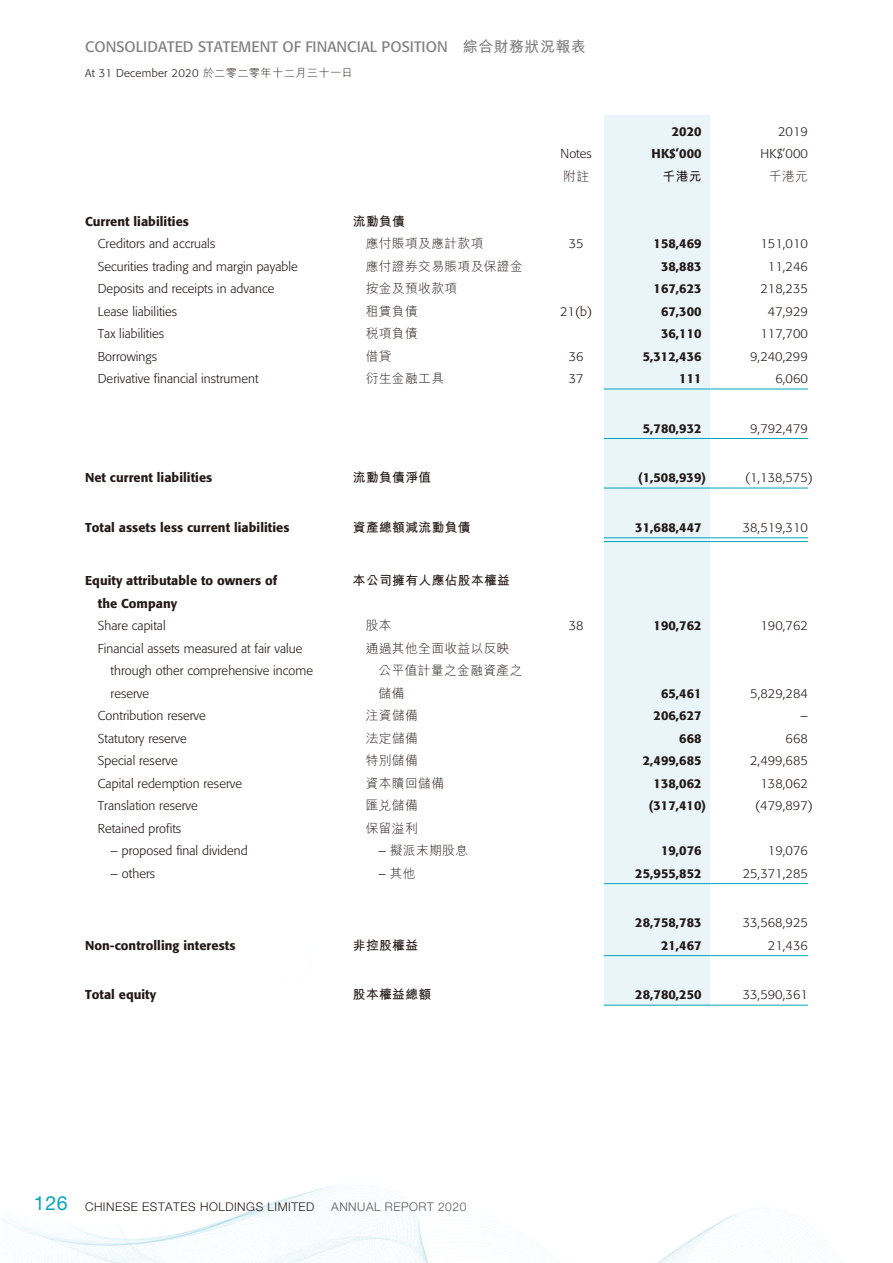
<style>
.page{position:relative;width:893px;height:1263px;background:#fff}
.page>*{position:absolute;margin:0;border:0;box-sizing:border-box;transform-origin:0 0}
.t1{font:15px "Formata";letter-spacing:.005em;color:#808080}
.t2{font:300 12.75px/22.5px "Formata";letter-spacing:.005em;color:#231916}
.t3{font:500 12.75px/22.5px "Formata";letter-spacing:.005em;color:#231916}
.t4{font:300 12.75px/22.5px "M Hei HK";letter-spacing:.03em;color:#231916}
.t5{font:700 12.75px "M Hei HK";letter-spacing:.03em;color:#231916}
.t6{font:300 12px "Helvetica Neue LT Std";letter-spacing:.045em;color:#231916}
.t7{font:300 12px "Helvetica Neue LT Std";letter-spacing:.045em;color:#595857}
.t8{font:300 11.25px "Formata";letter-spacing:.03em;color:#231916}
.s1{font-family:"M Hei HK";font-weight:700}
.s2{font-family:"M Hei HK"}
.s3{font-family:"Formata"}
.s4{font-weight:400;font-size:19.5px;color:#00a5bb}
</style>
<div class="page">
<img style="left:3px;top:388px;width:835px;height:875px">
<div style="left:604px;top:115px;width:106px;height:890px;background:#e9f5f9"></div>
<hr style="left:604px;top:389px;width:106px;height:1px;background:#00a5bb">
<hr style="left:710px;top:389px;width:98px;height:1px;background:#00a5bb">
<hr style="left:604px;top:438px;width:106px;height:1px;background:#00a5bb">
<hr style="left:710px;top:438px;width:98px;height:1px;background:#00a5bb">
<hr style="left:604px;top:488px;width:106px;height:1px;background:#00a5bb">
<hr style="left:710px;top:488px;width:98px;height:1px;background:#00a5bb">
<hr style="left:604px;top:537px;width:106px;height:1px;background:#00a5bb">
<hr style="left:604px;top:541px;width:106px;height:1px;background:#00a5bb">
<hr style="left:710px;top:537px;width:98px;height:1px;background:#00a5bb">
<hr style="left:710px;top:541px;width:98px;height:1px;background:#00a5bb">
<hr style="left:604px;top:883px;width:106px;height:1px;background:#00a5bb">
<hr style="left:710px;top:883px;width:98px;height:1px;background:#00a5bb">
<hr style="left:604px;top:955px;width:106px;height:1px;background:#00a5bb">
<hr style="left:710px;top:955px;width:98px;height:1px;background:#00a5bb">
<hr style="left:604px;top:1005px;width:106px;height:1px;background:#00a5bb">
<hr style="left:710px;top:1005px;width:98px;height:1px;background:#00a5bb">
<p class="t1" style="left:85px;top:38px;width:502px">CONSOLIDATED STATEMENT OF FINANCIAL POSITION <span class="s1">綜合財務狀況報表</span></p>
<p class="t8" style="left:85px;top:67px;width:269px">At 31 December 2020 <span class="s2">於二零二零年十二月三十一日</span></p>
<p class="t3" style="left:672px;top:120px;width:31px">2020</p>
<p class="t2" style="left:778px;top:120px;width:31px">2019</p>
<p class="t2" style="left:560px;top:143px;width:33px">Notes</p>
<p class="t3" style="left:652px;top:142px;width:51px">HK$’000</p>
<p class="t2" style="left:761px;top:143px;width:49px">HK$’000</p>
<p class="t4" style="left:563px;top:165px;width:27px">附註</p>
<p class="t5" style="left:663px;top:167px;width:40px">千港元</p>
<p class="t4" style="left:769px;top:165px;width:40px">千港元</p>
<p class="t3" style="left:85px;top:210px;width:105px">Current liabilities</p>
<p class="t5" style="left:353px;top:212px;width:54px">流動負債</p>
<p class="t2" style="left:98px;top:233px;width:119px">Creditors and accruals</p>
<p class="t4" style="left:366px;top:232px;width:119px">應付賬項及應計款項</p>
<p class="t2" style="left:569px;top:233px;width:16px">35</p>
<p class="t3" style="left:653px;top:232px;width:50px">158,469</p>
<p class="t2" style="left:760px;top:233px;width:49px">151,010</p>
<p class="t2" style="left:98px;top:255px;width:202px">Securities trading and margin payable</p>
<p class="t4" style="left:366px;top:255px;width:159px">應付證券交易賬項及保證金</p>
<p class="t3" style="left:661px;top:255px;width:42px">38,883</p>
<p class="t2" style="left:768px;top:255px;width:42px">11,246</p>
<p class="t2" style="left:98px;top:278px;width:178px">Deposits and receipts in advance</p>
<p class="t4" style="left:366px;top:277px;width:93px">按金及預收款項</p>
<p class="t3" style="left:653px;top:277px;width:50px">167,623</p>
<p class="t2" style="left:760px;top:278px;width:49px">218,235</p>
<p class="t2" style="left:98px;top:300px;width:81px">Lease liabilities</p>
<p class="t4" style="left:366px;top:300px;width:54px">租賃負債</p>
<p class="t2" style="left:560px;top:300px;width:34px">21(b)</p>
<p class="t3" style="left:661px;top:300px;width:42px">67,300</p>
<p class="t2" style="left:768px;top:300px;width:42px">47,929</p>
<p class="t2" style="left:98px;top:323px;width:68px">Tax liabilities</p>
<p class="t4" style="left:366px;top:322px;width:54px">稅項負債</p>
<p class="t3" style="left:661px;top:322px;width:42px">36,110</p>
<p class="t2" style="left:760px;top:323px;width:49px">117,700</p>
<p class="t2" style="left:98px;top:345px;width:61px">Borrowings</p>
<p class="t4" style="left:366px;top:345px;width:27px">借貸</p>
<p class="t2" style="left:569px;top:345px;width:16px">36</p>
<p class="t3" style="left:643px;top:345px;width:60px">5,312,436</p>
<p class="t2" style="left:750px;top:345px;width:59px">9,240,299</p>
<p class="t2" style="left:98px;top:368px;width:162px">Derivative financial instrument</p>
<p class="t4" style="left:366px;top:367px;width:80px">衍生金融工具</p>
<p class="t2" style="left:569px;top:368px;width:16px">37</p>
<p class="t3" style="left:679px;top:367px;width:24px">111</p>
<p class="t2" style="left:775px;top:368px;width:34px">6,060</p>
<p class="t3" style="left:643px;top:417px;width:60px">5,780,932</p>
<p class="t2" style="left:750px;top:417px;width:59px">9,792,479</p>
<p class="t3" style="left:85px;top:466px;width:129px">Net current liabilities</p>
<p class="t5" style="left:353px;top:468px;width:80px">流動負債淨值</p>
<p class="t3" style="left:638px;top:466px;width:69px">(1,508,939)</p>
<p class="t2" style="left:745px;top:467px;width:69px">(1,138,575)</p>
<p class="t3" style="left:85px;top:516px;width:206px">Total assets less current liabilities</p>
<p class="t5" style="left:353px;top:518px;width:119px">資產總額減流動負債</p>
<p class="t3" style="left:635px;top:516px;width:68px">31,688,447</p>
<p class="t2" style="left:743px;top:516px;width:67px">38,519,310</p>
<p class="t3" style="left:98px;top:569px;width:181px;text-indent:-13px">Equity attributable to owners of the Company</p>
<p class="t5" style="left:353px;top:571px;width:159px">本公司擁有人應佔股本權益</p>
<p class="t2" style="left:98px;top:615px;width:69px">Share capital</p>
<p class="t4" style="left:366px;top:614px;width:27px">股本</p>
<p class="t2" style="left:569px;top:615px;width:16px">38</p>
<p class="t3" style="left:653px;top:614px;width:50px">190,762</p>
<p class="t2" style="left:760px;top:615px;width:49px">190,762</p>
<p class="t2" style="left:111px;top:637px;width:204px;text-indent:-13px">Financial assets measured at fair value through other comprehensive income reserve</p>
<p class="t4" style="left:379px;top:637px;width:145px;text-indent:-13px">通過其他全面收益以反映公平值計量之金融資產之儲備</p>
<p class="t3" style="left:661px;top:682px;width:42px">65,461</p>
<p class="t2" style="left:750px;top:682px;width:59px">5,829,284</p>
<p class="t2" style="left:98px;top:705px;width:110px">Contribution reserve</p>
<p class="t4" style="left:366px;top:704px;width:54px">注資儲備</p>
<p class="t3" style="left:653px;top:704px;width:50px">206,627</p>
<p class="t2" style="left:800px;top:705px;width:9px">–</p>
<p class="t2" style="left:98px;top:727px;width:91px">Statutory reserve</p>
<p class="t4" style="left:366px;top:727px;width:54px">法定儲備</p>
<p class="t3" style="left:679px;top:727px;width:24px">668</p>
<p class="t2" style="left:785px;top:727px;width:24px">668</p>
<p class="t2" style="left:98px;top:750px;width:81px">Special reserve</p>
<p class="t4" style="left:366px;top:749px;width:54px">特別儲備</p>
<p class="t3" style="left:643px;top:749px;width:60px">2,499,685</p>
<p class="t2" style="left:750px;top:750px;width:59px">2,499,685</p>
<p class="t2" style="left:98px;top:772px;width:146px">Capital redemption reserve</p>
<p class="t4" style="left:366px;top:772px;width:80px">資本贖回儲備</p>
<p class="t3" style="left:653px;top:772px;width:50px">138,062</p>
<p class="t2" style="left:760px;top:772px;width:49px">138,062</p>
<p class="t2" style="left:98px;top:795px;width:102px">Translation reserve</p>
<p class="t4" style="left:366px;top:794px;width:54px">匯兌儲備</p>
<p class="t3" style="left:649px;top:794px;width:59px">(317,410)</p>
<p class="t2" style="left:755px;top:795px;width:59px">(479,897)</p>
<p class="t2" style="left:98px;top:817px;width:85px">Retained profits</p>
<p class="t4" style="left:366px;top:817px;width:54px">保留溢利</p>
<p class="t2" style="left:111px;top:840px;width:139px">– proposed final dividend</p>
<p class="t4" style="left:379px;top:839px;width:91px"><span class="s3">–</span> 擬派末期股息</p>
<p class="t3" style="left:661px;top:839px;width:42px">19,076</p>
<p class="t2" style="left:768px;top:840px;width:42px">19,076</p>
<p class="t2" style="left:111px;top:862px;width:46px">– others</p>
<p class="t4" style="left:379px;top:862px;width:39px"><span class="s3">–</span> 其他</p>
<p class="t3" style="left:635px;top:862px;width:68px">25,955,852</p>
<p class="t2" style="left:743px;top:862px;width:67px">25,371,285</p>
<p class="t3" style="left:635px;top:911px;width:68px">28,758,783</p>
<p class="t2" style="left:743px;top:912px;width:67px">33,568,925</p>
<p class="t3" style="left:85px;top:934px;width:152px">Non-controlling interests</p>
<p class="t5" style="left:353px;top:936px;width:67px">非控股權益</p>
<p class="t3" style="left:661px;top:934px;width:42px">21,467</p>
<p class="t2" style="left:768px;top:934px;width:42px">21,436</p>
<p class="t3" style="left:85px;top:983px;width:73px">Total equity</p>
<p class="t5" style="left:353px;top:985px;width:80px">股本權益總額</p>
<p class="t3" style="left:635px;top:983px;width:68px">28,780,250</p>
<p class="t2" style="left:743px;top:984px;width:67px">33,590,361</p>
<p class="t6" style="left:34px;top:1199px;width:282px"><span class="s4">126</span> CHINESE ESTATES HOLDINGS LIMITED</p>
<p class="t7" style="left:331px;top:1199px;width:137px">ANNUAL REPORT 2020</p>
</div>
